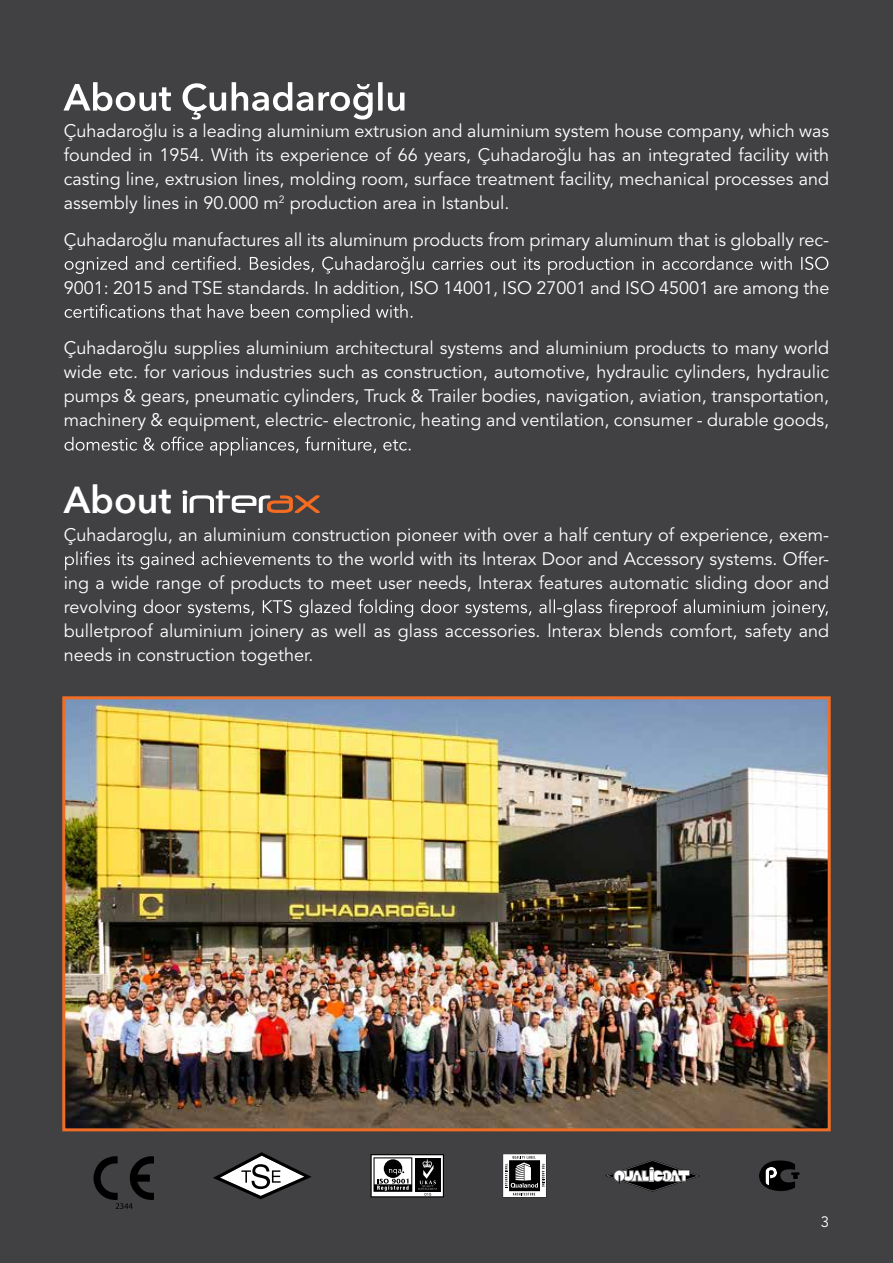
<style>
.page{position:relative;width:893px;height:1263px;background:#414042}
.page>*{position:absolute;margin:0;border:0;box-sizing:border-box;transform-origin:0 0}
.t1{font:600 37.5px "Avenir Next";color:#fff}
.t2{font:18px/24px "Avenir LT Std 45 Booktr";color:#fff;text-align:justify}
.t3{font:15px "Avenir LT Std 45 Booktr";color:#fff}
</style>
<div class="page">
<svg style="left:65px;top:256px;width:763px;height:19px"></svg>
<svg style="left:65px;top:304px;width:348px;height:19px"></svg>
<svg style="left:64px;top:437px;width:347px;height:19px"></svg>
<svg style="left:65px;top:551px;width:196px;height:19px"></svg>
<svg style="left:113px;top:599px;width:715px;height:19px"></svg>
<svg style="left:63px;top:82px;width:341px;height:38px"></svg>
<svg style="left:213px;top:1152px;width:99px;height:47px"></svg>
<svg style="left:759px;top:1160px;width:40px;height:31px"></svg>
<svg style="left:371px;top:1154px;width:73px;height:43px"></svg>
<svg style="left:94px;top:1156px;width:60px;height:53px"></svg>
<svg style="left:605px;top:1160px;width:95px;height:32px"></svg>
<svg style="left:503px;top:1154px;width:43px;height:43px"></svg>
<svg style="left:182px;top:490px;width:138px;height:23px"></svg>
<img style="left:66px;top:700px;width:761px;height:427px">
<div style="left:62px;top:696px;width:769px;height:435px;border:3px solid #f06d25"></div>
<p class="t2" style="left:64px;top:119px;width:767px">Çuhadaroğlu is a leading aluminium extrusion and aluminium system house company, which was founded in 1954. With its experience of 66 years, Çuhadaroğlu has an integrated facility with casting line, extrusion lines, molding room, surface treatment facility, mechanical processes and assembly lines in 90.000 m<sup>2</sup> production area in Istanbul.</p>
<p class="t2" style="left:64px;top:228px;width:767px">Çuhadaroğlu manufactures all its aluminum products from primary aluminum that is globally rec-</p>
<p class="t2" style="left:64px;top:276px;width:767px">9001: 2015 and TSE standards. In addition, ISO 14001, ISO 27001 and ISO 45001 are among the</p>
<p class="t2" style="left:64px;top:336px;width:767px">Çuhadaroğlu supplies aluminium architectural systems and aluminium products to many world wide etc. for various industries such as construction, automotive, hydraulic cylinders, hydraulic pumps &amp; gears, pneumatic cylinders, Truck &amp; Trailer bodies, navigation, aviation, transportation, machinery &amp; equipment, electric- electronic, heating and ventilation, consumer - durable goods,</p>
<h1 class="t1" style="left:64px;top:468px;width:109px">About</h1>
<p class="t2" style="left:64px;top:523px;width:767px">Çuhadaroglu, an aluminium construction pioneer with over a half century of experience, exem-</p>
<p class="t2" style="left:262px;top:547px;width:569px">ments to the world with its lnterax Door and Accessory systems. Offer-</p>
<p class="t2" style="left:64px;top:571px;width:767px">ing a wide range of products to meet user needs, lnterax features automatic sliding door and</p>
<p class="t2" style="left:64px;top:595px;width:50px">revolv</p>
<p class="t2" style="left:64px;top:619px;width:767px">bulletproof aluminium joinery as well as glass accessories. lnterax blends comfort, safety and</p>
<p class="t2" style="left:64px;top:643px;width:251px">needs in construction together.</p>
<p class="t3" style="left:821px;top:1213px;width:10px">3</p>
</div>
